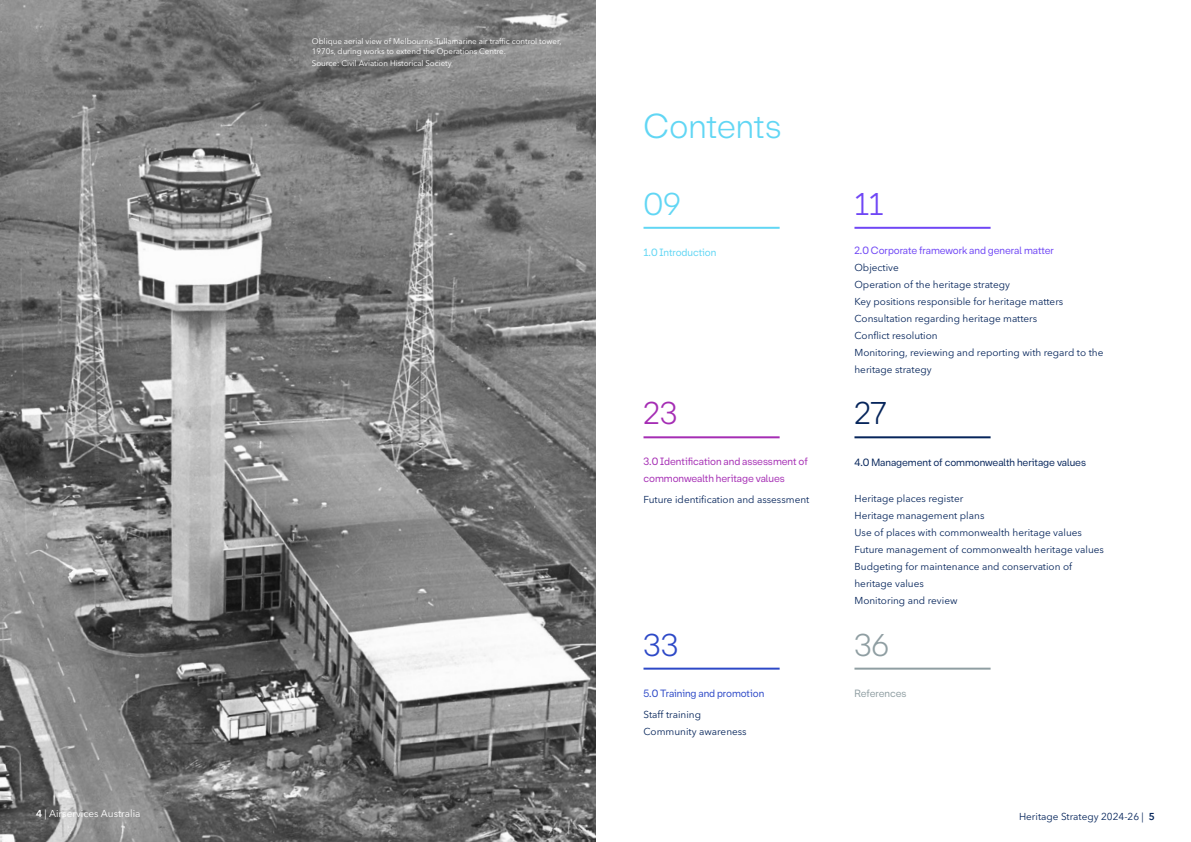
<style>
.page{position:relative;width:1191px;height:842px;background:#fff}
.page>*{position:absolute;margin:0;border:0;box-sizing:border-box;transform-origin:0 0}
.t1{font:33px "Friends";letter-spacing:-.005em;color:#61d6f4}
.t2{font:30px "Friends";color:#61d6f4}
.t3{font:30px "Friends";color:#6f46f5}
.t4{font:30px "Friends";color:#a52db4}
.t5{font:30px "Friends";color:#2d49c7}
.t6{font:30px "Friends";color:#8f9ea2}
.t7{font:30px "Friends";color:#06255b}
.t8{font:10px/17px "Avenir Next LT Pro";color:#06255b}
.t9{font:10px/17px "Friends";letter-spacing:-.005em;color:#a52db4}
.t10{font:10px "Friends";letter-spacing:-.005em;color:#06255b}
.t11{font:10px "Friends";letter-spacing:-.01em;color:#6f46f5}
.t12{font:10px "Friends";letter-spacing:-.01em;color:#2d49c7}
.t13{font:10px "Avenir Next LT Pro";color:#fff}
.t14{font:10px "Friends";letter-spacing:-.005em;color:#61d6f4}
.t15{font:10px "Friends";letter-spacing:-.01em;color:#8f9ea2}
.t16{font:8px/9.6px "Avenir Next LT Pro";letter-spacing:-.005em;color:#fff}
.s1{font-weight:600}
</style>
<div class="page">
<img style="left:0;top:0;width:595px;height:842px">
<hr style="left:643px;top:227px;width:136px;height:2px;background:#61d6f4">
<hr style="left:854px;top:227px;width:136px;height:2px;background:#6f46f5">
<hr style="left:643px;top:436px;width:136px;height:2px;background:#a52db4">
<hr style="left:643px;top:668px;width:136px;height:2px;background:#2d49c7">
<hr style="left:854px;top:668px;width:136px;height:2px;background:#8f9ea2">
<hr style="left:854px;top:436px;width:136px;height:2px;background:#06255b">
<p class="t16" style="left:312px;top:37px;width:251px">Oblique aerial view of Melbourne-Tullamarine air traffic control tower,<br>1970s, during works to extend the Operations Centre.</p>
<p class="t16" style="left:312px;top:59px;width:141px">Source: Civil Aviation Historical Society</p>
<h1 class="t1" style="left:643px;top:105px;width:140px">Contents</h1>
<h2 class="t2" style="left:643px;top:185px;width:39px">09</h2>
<p class="t14" style="left:643px;top:246px;width:74px">1.0 Introduction</p>
<h2 class="t3" style="left:854px;top:185px;width:30px">11</h2>
<p class="t11" style="left:854px;top:244px;width:201px">2.0 Corporate framework and general matter</p>
<p class="t8" style="left:854px;top:259px;width:250px">Objective<br>Operation of the heritage strategy<br>Key positions responsible for heritage matters Consultation regarding heritage matters<br>Conflict resolution<br>Monitoring, reviewing and reporting with regard to the heritage strategy</p>
<h2 class="t4" style="left:643px;top:395px;width:35px">23</h2>
<p class="t9" style="left:643px;top:454px;width:166px">3.0 Identification and assessment of commonwealth heritage values</p>
<p class="t8" style="left:643px;top:491px;width:167px">Future identification and assessment</p>
<h2 class="t7" style="left:854px;top:395px;width:33px">27</h2>
<p class="t10" style="left:854px;top:456px;width:233px">4.0 Management of commonwealth heritage values</p>
<p class="t8" style="left:854px;top:490px;width:251px">Heritage places register<br>Heritage management plans<br>Use of places with commonwealth heritage values Future management of commonwealth heritage values Budgeting for maintenance and conservation of heritage values<br>Monitoring and review</p>
<h2 class="t5" style="left:643px;top:626px;width:36px">33</h2>
<p class="t12" style="left:643px;top:687px;width:122px">5.0 Training and promotion</p>
<p class="t8" style="left:643px;top:706px;width:105px">Staff training<br>Community awareness</p>
<h2 class="t6" style="left:854px;top:626px;width:36px">36</h2>
<p class="t15" style="left:854px;top:687px;width:54px">References</p>
<p class="t13" style="left:36px;top:807px;width:106px"><span class="s1">4</span> | Airservices Australia</p>
<p class="t8" style="left:1019px;top:808px;width:137px">Heritage Strategy 2024-26 | <span class="s1">5</span></p>
</div>
